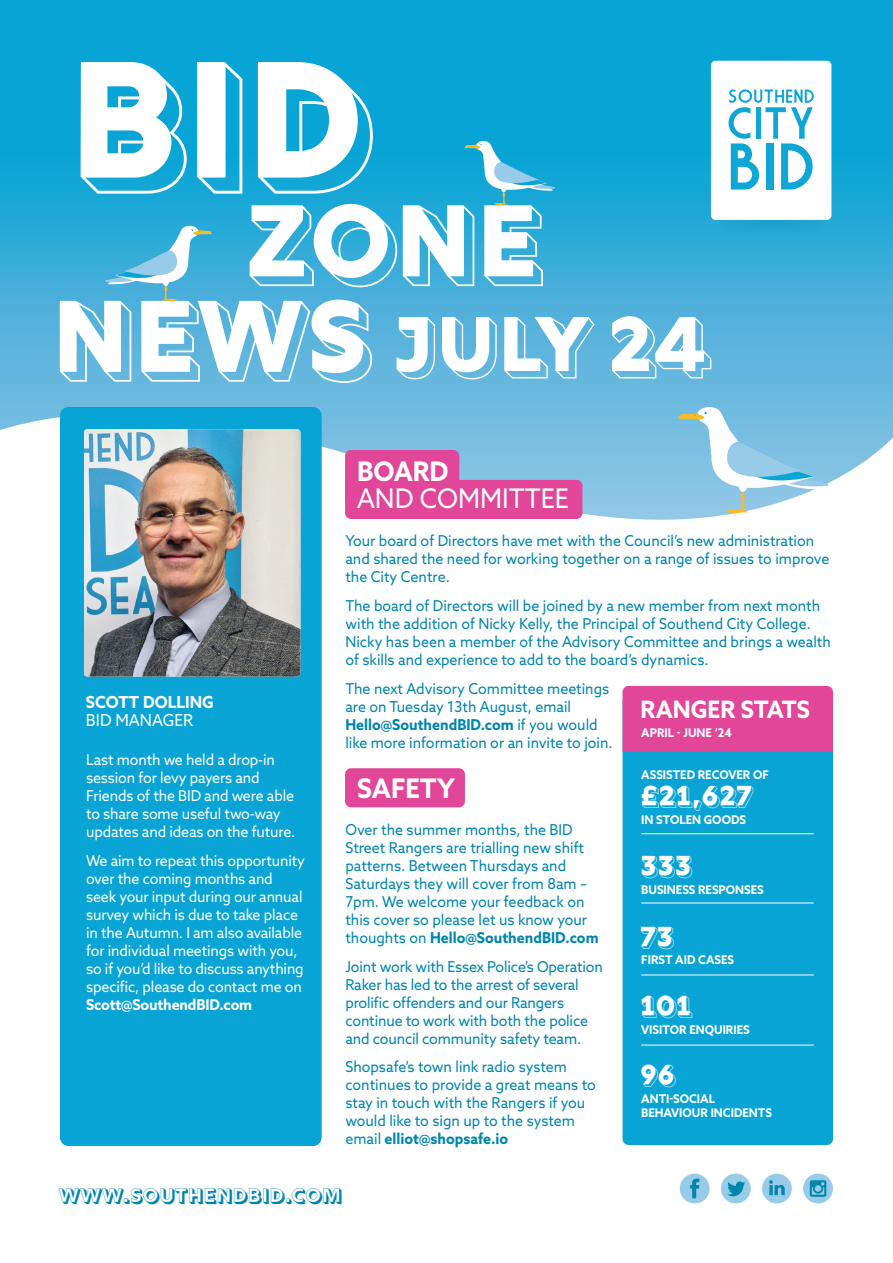
<style>
.page{position:relative;width:893px;height:1263px;background:#fff}
.page>*{position:absolute;margin:0;border:0;box-sizing:border-box;transform-origin:0 0}
.t1{font:178.65px "Rig Bold Reverse";color:#fff}
.t2{font:109.8px "Rig Bold Reverse";letter-spacing:-.005em;color:#fff}
.t3{font:83.4px "Rig Bold Reverse";letter-spacing:-.015em;color:#fff}
.t4{font:30px "Rig Bold Reverse";letter-spacing:-.01em;color:#fff}
.t5{font:27px/27px "Azo Sans";color:#fff;scale:.95 1}
.t6{font:700 27px "Azo Sans";color:#fff;scale:.95 1}
.t7{font:700 24px "Azo Sans";color:#fff;scale:.95 1}
.t8{font:21.45px "Rig Bold Fill";letter-spacing:.005em;color:#0085ad}
.t9{font:700 16.65px/18.5px "Azo Sans";color:#fff;scale:.95 1}
.t10{font:15px/18px "Azo Sans";color:#0085ad;scale:.95 1}
.t11{font:15px/18px "Azo Sans";letter-spacing:-.01em;color:#fff;scale:.95 1}
.t12{font:700 12px/14.4px "Azo Sans";color:#fff;scale:.95 1}
.s1{font-weight:400}
.s2{font-weight:700}
</style>
<div class="page">
<svg style="left:0;top:0;width:893px;height:408px;background:#2baad8"></svg>
<svg style="left:0;top:408px;width:893px;height:112px"></svg>
<svg style="left:718px;top:55px;width:108px;height:180px;background:#1ca5d3"></svg>
<div style="left:711px;top:61px;width:120px;height:159px;background:#fff;border-radius:5px"></div>
<svg style="left:729px;top:89px;width:85px;height:101px"></svg>
<svg style="left:465px;top:141px;width:90px;height:64px;background:#3fb5da"></svg>
<svg style="left:679px;top:407px;width:150px;height:107px"></svg>
<div style="left:739px;top:481px;width:8px;height:11px;background:#fff;border-radius:50%"></div>
<svg style="left:105px;top:226px;width:107px;height:76px;background:#5db9dc"></svg>
<div style="left:163px;top:278px;width:6px;height:8px;background:#fff;border-radius:50%"></div>
<div style="left:60px;top:407px;width:262px;height:739px;background:#08a4d5;border-radius:9px"></div>
<img style="left:84px;top:429px;width:216px;height:247px">
<div style="left:622px;top:696px;width:211px;height:449px;background:#08a4d5;border-radius:6px"></div>
<div style="left:345px;top:450px;width:114px;height:52px;background:#e14699;border-radius:6px"></div>
<div style="left:345px;top:480px;width:237px;height:39px;background:#e14699;border-radius:6px"></div>
<div style="left:345px;top:768px;width:120px;height:39px;background:#e14699;border-radius:6px"></div>
<div style="left:721px;top:1173px;width:30px;height:30px;background:#98cbe8;border-radius:50%"></div>
<div style="left:680px;top:1173px;width:30px;height:30px;background:#98cbe8;border-radius:50%"></div>
<div style="left:762px;top:1173px;width:30px;height:30px;background:#98cbe8;border-radius:50%"></div>
<div style="left:803px;top:1173px;width:30px;height:30px;background:#98cbe8;border-radius:50%"></div>
<svg style="left:690px;top:1179px;width:9px;height:19px"></svg>
<svg style="left:727px;top:1181px;width:18px;height:16px"></svg>
<svg style="left:769px;top:1180px;width:16px;height:15px"></svg>
<svg style="left:810px;top:1180px;width:16px;height:17px"></svg>
<div style="left:622px;top:686px;width:211px;height:65px;background:#e14699"></div>
<hr style="left:641px;top:833px;width:172px;height:1px;background:#fff">
<hr style="left:641px;top:903px;width:172px;height:1px;background:#fff">
<hr style="left:641px;top:975px;width:172px;height:1px;background:#fff">
<hr style="left:641px;top:1045px;width:172px;height:1px;background:#fff">
<p class="t1" style="left:72px;top:19px;width:304px">BID</p>
<p class="t2" style="left:248px;top:179px;width:299px">ZONE</p>
<p class="t2" style="left:55px;top:275px;width:320px">NEWS</p>
<p class="t3" style="left:396px;top:297px;width:317px">JULY 24</p>
<p class="t9" style="left:86px;top:692px;width:136px">SCOTT DOLLING<br><span class="s1">BID MANAGER</span></p>
<p class="t11" style="left:86px;top:751px;width:222px">Last month we held a drop-in session for levy payers and<br>Friends of the BID and were able to share some useful two-way updates and ideas on the future.</p>
<p class="t11" style="left:86px;top:851px;width:232px">We aim to repeat this opportunity over the coming months and seek your input during our annual survey which is due to take place in the Autumn. I am also available for individual meetings with you, so if you’d like to discuss anything specific, please do contact me on<br><span class="s2">Scott@SouthendBID.com</span></p>
<p class="t5" style="left:357px;top:458px;width:225px"><span class="s2">BOARD<br></span>AND COMMITTEE</p>
<p class="t10" style="left:345px;top:532px;width:511px">Your board of Directors have met with the Council’s new administration and shared the need for working together on a range of issues to improve the City Centre.</p>
<p class="t10" style="left:345px;top:596px;width:513px">The board of Directors will be joined by a new member from next month with the addition of Nicky Kelly, the Principal of Southend City College.<br>Nicky has been a member of the Advisory Committee and brings a wealth of skills and experience to add to the board’s dynamics.</p>
<p class="t10" style="left:345px;top:679px;width:283px">The next Advisory Committee meetings are on Tuesday 13th August, email <span class="s2">Hello@SouthendBID.com</span> if you would like more information or an invite to join.</p>
<p class="t7" style="left:640px;top:694px;width:180px">RANGER STATS</p>
<p class="t12" style="left:641px;top:725px;width:97px">APRIL - JUNE ‘24</p>
<p class="t6" style="left:357px;top:771px;width:104px">SAFETY</p>
<p class="t10" style="left:345px;top:820px;width:268px">Over the summer months, the BID Street Rangers are trialling new shift patterns. Between Thursdays and Saturdays they will cover from 8am – 7pm. We welcome your feedback on this cover so please let us know your thoughts on <span class="s2">Hello@SouthendBID.com</span></p>
<p class="t10" style="left:345px;top:957px;width:273px">Joint work with Essex Police’s Operation Raker has led to the arrest of several prolific offenders and our Rangers continue to work with both the police and council community safety team.</p>
<p class="t10" style="left:345px;top:1058px;width:265px">Shopsafe’s town link radio system continues to provide a great means to stay in touch with the Rangers if you would like to sign up to the system email <span class="s2">elliot@shopsafe.io</span></p>
<p class="t12" style="left:641px;top:768px;width:136px">ASSISTED RECOVER OF</p>
<p class="t12" style="left:641px;top:813px;width:112px">IN STOLEN GOODS</p>
<p class="t4" style="left:641px;top:779px;width:114px">£21,627</p>
<p class="t4" style="left:641px;top:848px;width:53px">333</p>
<p class="t12" style="left:641px;top:882px;width:130px">BUSINESS RESPONSES</p>
<p class="t4" style="left:641px;top:919px;width:35px">73</p>
<p class="t12" style="left:641px;top:952px;width:99px">FIRST AID CASES</p>
<p class="t4" style="left:641px;top:988px;width:53px">101</p>
<p class="t12" style="left:641px;top:1022px;width:116px">VISITOR ENQUIRIES</p>
<p class="t4" style="left:641px;top:1057px;width:37px">96</p>
<p class="t12" style="left:641px;top:1091px;width:139px">ANTI-SOCIAL<br>BEHAVIOUR INCIDENTS</p>
<p class="t8" style="left:59px;top:1183px;width:285px">WWW.SOUTHENDBID.COM</p>
</div>
